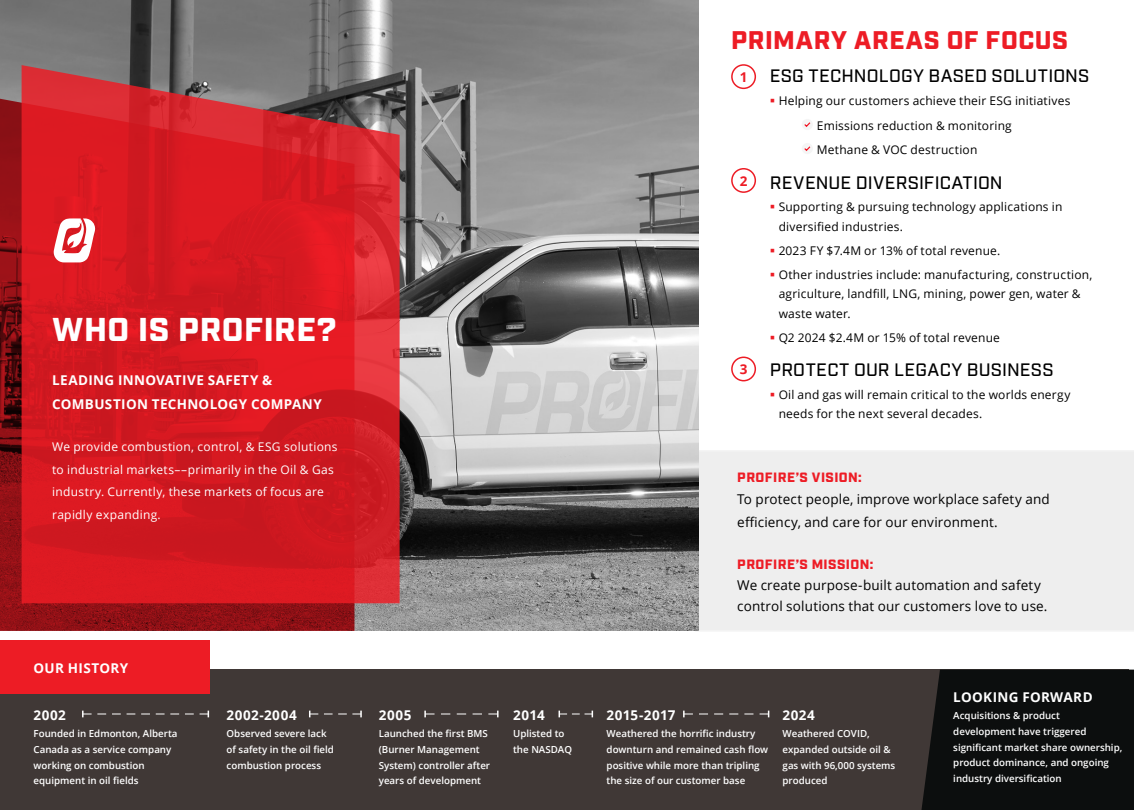
<style>
.page{position:relative;width:1134px;height:810px;background:#fff}
.page>*{position:absolute;margin:0;border:0;box-sizing:border-box;transform-origin:0 0}
.t1{font:900 33px "Industry";letter-spacing:.015em;color:#fff}
.t2{font:900 25.5px "Industry";letter-spacing:.025em;color:#ed1c25}
.t3{font:500 18px "Industry";letter-spacing:.01em;color:#000}
.t4{font:13.5px/22.5px "Open Sans";letter-spacing:.01em;color:#000}
.t5{font:700 13.5px/24px "Open Sans";letter-spacing:.025em;color:#fff}
.t6{font:900 13.5px "Industry";letter-spacing:.03em;color:#ed1c25}
.t7{font:700 13.5px "Open Sans";letter-spacing:.045em;color:#fff}
.t8{font:700 13.5px "Open Sans";color:#ed1c25}
.t9{font:12px/19.5px "Open Sans";letter-spacing:.015em;color:#000}
.t10{font:12px/22.5px "Open Sans";letter-spacing:.025em;color:#fff}
.t11{font:600 9.75px/15.8px "Open Sans";color:#fff}
</style>
<div class="page">
<div style="left:699px;top:450px;width:435px;height:181px;background:#eee"></div>
<img style="left:0;top:0;width:699px;height:631px">
<div style="left:0;top:670px;width:1129px;height:140px;background:#403836"></div>
<div style="left:0;top:640px;width:209px;height:54px;background:#ed1c25"></div>
<div style="left:921px;top:670px;width:213px;height:140px;background:#0c0e0e"></div>
<svg style="left:82px;top:711px;width:127px;height:6px"></svg>
<svg style="left:309px;top:711px;width:53px;height:6px"></svg>
<svg style="left:424px;top:711px;width:75px;height:6px"></svg>
<svg style="left:559px;top:711px;width:34px;height:6px"></svg>
<svg style="left:683px;top:711px;width:86px;height:6px"></svg>
<svg style="left:0;top:94px;width:354px;height:537px;background:#871015"></svg>
<svg style="left:22px;top:65px;width:378px;height:538px;background:#d02028"></svg>
<div style="left:731px;top:64px;width:25px;height:25px;border:2px solid #ed1c25;border-radius:50%"></div>
<div style="left:731px;top:168px;width:25px;height:25px;border:2px solid #ed1c25;border-radius:50%"></div>
<div style="left:731px;top:357px;width:25px;height:24px;border:2px solid #ed1c25;border-radius:50%"></div>
<svg style="left:53px;top:218px;width:42px;height:44px"></svg>
<div style="left:802px;top:119px;width:11px;height:11px;background:#f5f5f5;border-radius:50%"></div>
<svg style="left:804px;top:122px;width:7px;height:5px"></svg>
<div style="left:802px;top:143px;width:11px;height:11px;background:#f5f5f5;border-radius:50%"></div>
<svg style="left:804px;top:146px;width:7px;height:5px"></svg>
<h1 class="t1" style="left:52px;top:310px;width:285px">WHO IS PROFIRE?</h1>
<h3 class="t5" style="left:52px;top:368px;width:271px">LEADING INNOVATIVE SAFETY &amp;<br>COMBUSTION TECHNOLOGY COMPANY</h3>
<p class="t10" style="left:52px;top:436px;width:287px">We provide combustion, control, &amp; ESG solutions to industrial markets––primarily in the Oil &amp; Gas industry. Currently, these markets of focus are rapidly expanding.</p>
<h3 class="t5" style="left:34px;top:655px;width:96px">OUR HISTORY</h3>
<h3 class="t5" style="left:34px;top:703px;width:34px">2002</h3>
<p class="t11" style="left:34px;top:725px;width:145px">Founded in Edmonton, Alberta<br>Canada as a service company working on combustion equipment in oil fields</p>
<h3 class="t7" style="left:227px;top:705px;width:72px">2002-2004</h3>
<p class="t11" style="left:227px;top:725px;width:109px">Observed severe lack of safety in the oil field combustion process</p>
<h3 class="t5" style="left:379px;top:703px;width:34px">2005</h3>
<p class="t11" style="left:379px;top:725px;width:113px">Launched the first BMS (Burner Management<br>System) controller after years of development</p>
<h3 class="t5" style="left:513px;top:703px;width:33px">2014</h3>
<p class="t11" style="left:513px;top:725px;width:60px">Uplisted to the NASDAQ</p>
<h2 class="t2" style="left:731px;top:25px;width:338px">PRIMARY AREAS OF FOCUS</h2>
<h3 class="t8" style="left:740px;top:67px;width:9px">1</h3>
<h3 class="t8" style="left:740px;top:171px;width:9px">2</h3>
<h3 class="t8" style="left:740px;top:360px;width:9px">3</h3>
<h3 class="t3" style="left:770px;top:65px;width:321px">ESG TECHNOLOGY BASED SOLUTIONS</h3>
<p class="t9" style="left:779px;top:90px;width:293px">Helping our customers achieve their ESG initiatives</p>
<p class="t9" style="left:805px;top:116px;width:208px">• Emissions reduction &amp; monitoring</p>
<p class="t9" style="left:805px;top:140px;width:174px">• Methane &amp; VOC destruction</p>
<h3 class="t3" style="left:770px;top:172px;width:235px">REVENUE DIVERSIFICATION</h3>
<p class="t9" style="left:779px;top:197px;width:285px">Supporting &amp; pursuing technology applications in diversified industries.</p>
<p class="t9" style="left:779px;top:238px;width:315px;line-height:24px">2023 FY $7.4M or 13% of total revenue.<br>Other industries include: manufacturing, construction,</p>
<p class="t9" style="left:779px;top:284px;width:304px">agriculture, landfill, LNG, mining, power gen, water &amp; waste water.</p>
<p class="t9" style="left:779px;top:327px;width:223px">Q2 2024 $2.4M or 15% of total revenue</p>
<h3 class="t3" style="left:770px;top:359px;width:285px">PROTECT OUR LEGACY BUSINESS</h3>
<p class="t9" style="left:779px;top:384px;width:293px">Oil and gas will remain critical to the worlds energy needs for the next several decades.</p>
<h3 class="t6" style="left:737px;top:469px;width:126px">PROFIRE’S VISION:</h3>
<h3 class="t4" style="left:737px;top:488px;width:314px">To protect people, improve workplace safety and efficiency, and care for our environment.</h3>
<h3 class="t6" style="left:737px;top:556px;width:138px">PROFIRE’S MISSION:</h3>
<h3 class="t4" style="left:737px;top:574px;width:312px;line-height:21px">We create purpose-built automation and safety control solutions that our customers love to use.</h3>
<h3 class="t5" style="left:607px;top:703px;width:70px">2015-2017</h3>
<p class="t11" style="left:607px;top:725px;width:163px">Weathered the horrific industry downturn and remained cash flow positive while more than tripling the size of our customer base</p>
<h3 class="t5" style="left:783px;top:703px;width:34px">2024</h3>
<p class="t11" style="left:783px;top:725px;width:114px">Weathered COVID, expanded outside oil &amp; gas with 96,000 systems produced</p>
<h3 class="t5" style="left:953px;top:685px;width:141px">LOOKING FORWARD</h3>
<p class="t11" style="left:953px;top:707px;width:171px">Acquisitions &amp; product development have triggered significant market share ownership, product dominance, and ongoing industry diversification</p>
</div>
